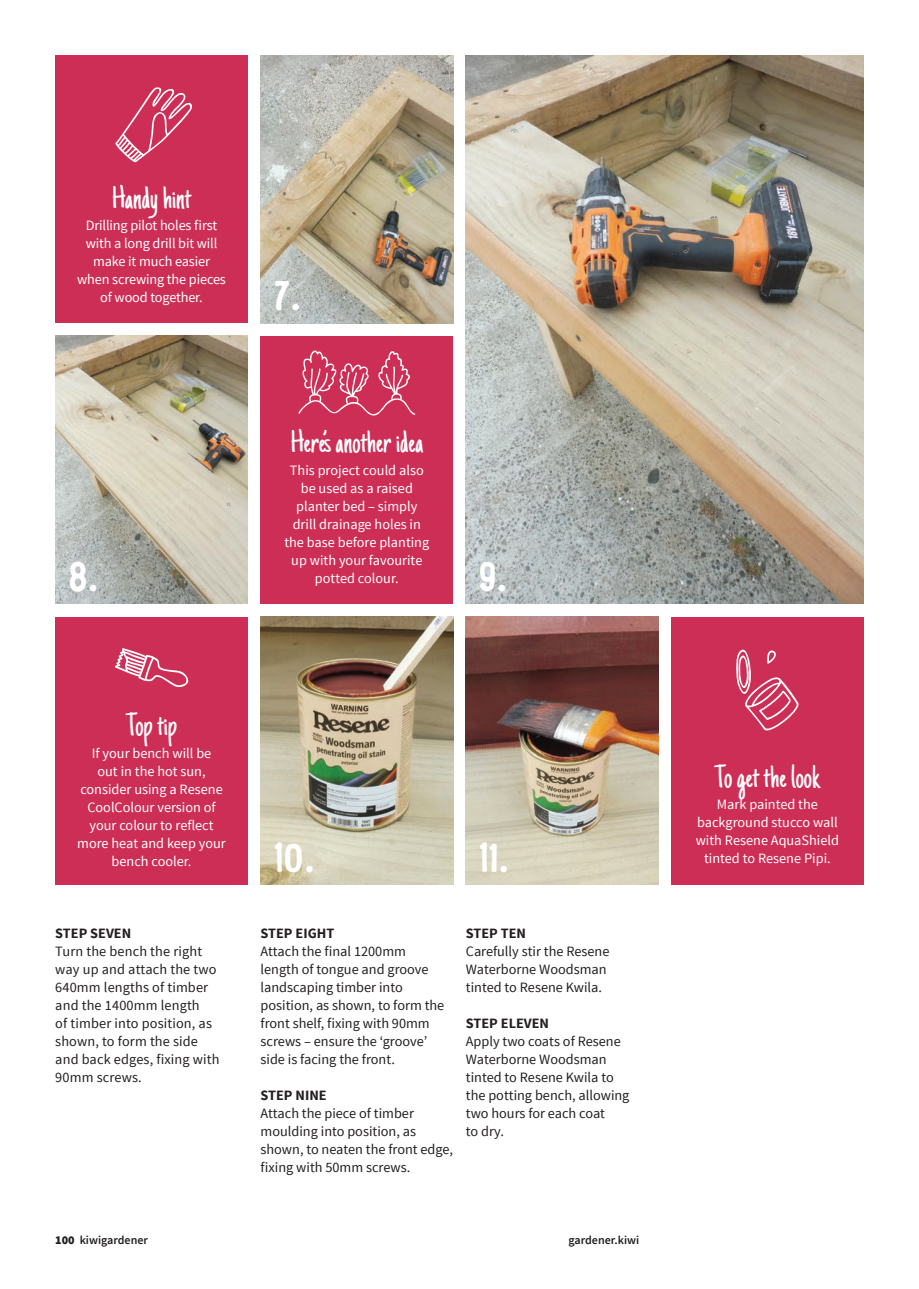
<style>
.page{position:relative;width:919px;height:1289px;background:#fff}
.page>*{position:absolute;margin:0;border:0;box-sizing:border-box;transform-origin:0 0}
.t1{font:45px "Rainier North 700";color:#fff}
.t2{font:33px "Just Another Hand";color:#fff}
.t3{font:14.25px/18px "Source Sans Pro";color:#231f20}
.t4{font:14.25px/18px "Source Sans Pro";color:#fff;text-align:center}
.t5{font:700 14.25px "Source Sans Pro";color:#231f20}
.t6{font:600 12px "Source Sans Pro";color:#231f20}
.s1{font-weight:900}
</style>
<div class="page">
<div style="left:671px;top:616px;width:192px;height:268px;background:#cd2e56"></div>
<img style="left:260px;top:55px;width:193px;height:268px">
<img style="left:55px;top:336px;width:193px;height:268px">
<img style="left:466px;top:55px;width:397px;height:549px">
<img style="left:260px;top:616px;width:193px;height:268px">
<img style="left:466px;top:616px;width:192px;height:268px">
<div style="left:260px;top:336px;width:193px;height:268px;background:#cd2e56"></div>
<div style="left:55px;top:55px;width:193px;height:268px;background:#cd2e56"></div>
<svg style="left:298px;top:350px;width:117px;height:65px"></svg>
<svg style="left:736px;top:649px;width:62px;height:82px"></svg>
<svg style="left:115px;top:87px;width:77px;height:75px"></svg>
<div style="left:55px;top:616px;width:193px;height:268px;background:#cd2e56"></div>
<svg style="left:115px;top:648px;width:74px;height:39px"></svg>
<h2 class="t2" style="left:112px;top:178px;width:81px">Handy hint</h2>
<p class="t4" style="left:77px;top:216px;width:150px">Drilling pilot holes first with a long drill bit will make it much easier when screwing the pieces of wood together.</p>
<h1 class="t1" style="left:273px;top:270px;width:29px">7.</h1>
<h2 class="t2" style="left:290px;top:422px;width:134px">Here’s another idea</h2>
<p class="t4" style="left:284px;top:461px;width:146px">This project could also be used as a raised planter bed – simply drill drainage holes in the base before planting up with your favourite potted colour.</p>
<h1 class="t1" style="left:68px;top:550px;width:31px">8.</h1>
<h1 class="t1" style="left:478px;top:550px;width:30px">9.</h1>
<h2 class="t2" style="left:126px;top:705px;width:52px">Top tip</h2>
<p class="t4" style="left:77px;top:744px;width:150px">If your bench will be<br>out in the hot sun, consider using a Resene<br>CoolColour version of your colour to reflect more heat and keep your bench cooler.</p>
<p class="t5" style="left:55px;top:923px;width:77px">STEP SEVEN</p>
<p class="t3" style="left:55px;top:942px;width:166px">Turn the bench the right way up and attach the two<br>640mm lengths of timber and the 1400mm length<br>of timber into position, as shown, to form the side and back edges, fixing with<br>90mm screws.</p>
<h1 class="t1" style="left:273px;top:831px;width:42px">10.</h1>
<h1 class="t1" style="left:478px;top:831px;width:32px">11.</h1>
<p class="t5" style="left:260px;top:923px;width:75px">STEP EIGHT</p>
<p class="t3" style="left:260px;top:942px;width:185px">Attach the final 1200mm length of tongue and groove landscaping timber into position, as shown, to form the front shelf, fixing with 90mm screws – ensure the ‘groove’ side is facing the front.</p>
<p class="t5" style="left:260px;top:1085px;width:68px">STEP NINE</p>
<p class="t3" style="left:260px;top:1104px;width:194px">Attach the piece of timber moulding into position, as shown, to neaten the front edge, fixing with 50mm screws.</p>
<p class="t5" style="left:466px;top:923px;width:62px">STEP TEN</p>
<p class="t3" style="left:466px;top:942px;width:145px">Carefully stir the Resene<br>Waterborne Woodsman tinted to Resene Kwila.</p>
<p class="t5" style="left:466px;top:1013px;width:85px">STEP ELEVEN</p>
<p class="t3" style="left:466px;top:1032px;width:165px">Apply two coats of Resene<br>Waterborne Woodsman tinted to Resene Kwila to the potting bench, allowing two hours for each coat<br>to dry.</p>
<p class="t6" style="left:55px;top:1232px;width:94px"><span class="s1">100</span> kiwigardener</p>
<p class="t6" style="left:568px;top:1232px;width:72px">gardener.kiwi</p>
<h2 class="t2" style="left:714px;top:757px;width:106px">To get the look</h2>
<p class="t4" style="left:695px;top:795px;width:145px">Mark painted the background stucco wall with Resene AquaShield tinted to Resene Pipi.</p>
</div>
